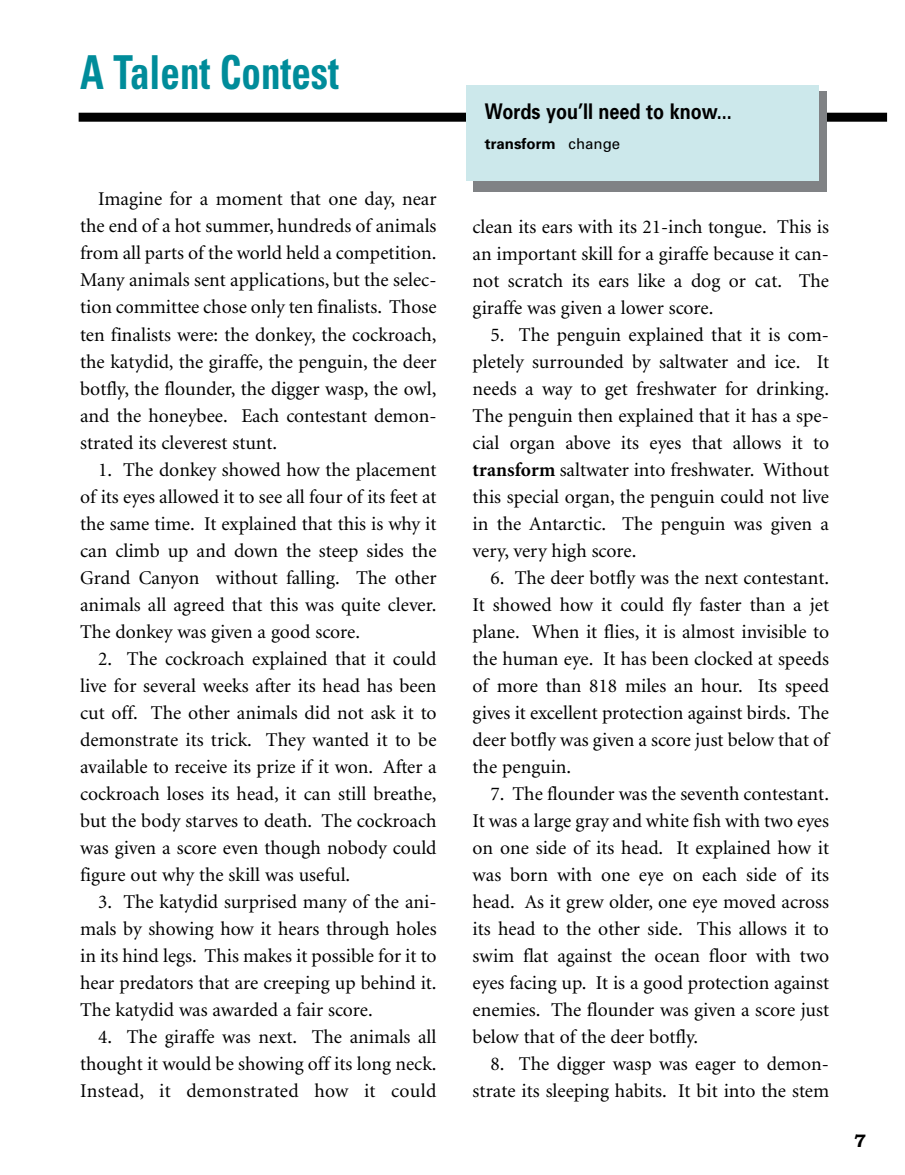
<style>
.page{position:relative;width:905px;height:1175px;background:#fff}
.page>*{position:absolute;margin:0;border:0;box-sizing:border-box;transform-origin:0 0}
.t1{font:700 condensed 46.8px "Univers";color:#008c9a;scale:.83 1}
.t2{font:700 21.6px "Univers";color:#000;scale:.83 1}
.t3{font:19.5px/27px "Minion";color:#000;text-align:justify}
.t4{font:700 18px "Bookman Old Style";color:#000}
.t5{font:700 15px "Univers";color:#000}
.s1{font-weight:400}
.s2{font-weight:700}
</style>
<div class="page">
<svg style="left:78px;top:85px;width:810px;height:107px"></svg>
<h1 class="t1" style="left:80px;top:44px;width:313px">A Talent Contest</h1>
<p class="t3" style="left:80px;top:186px;width:358px;text-indent:18px">Imagine for a moment that one day, near the end of a hot summer, hundreds of animals from all parts of the world held a competition.<br>Many animals sent applications, but the selec&shy;tion committee chose only ten finalists. Those ten finalists were: the donkey, the cockroach, the katydid, the giraffe, the penguin, the deer botfly, the flounder, the digger wasp, the owl, and the honeybee. Each contestant demon&shy;strated its cleverest stunt.</p>
<p class="t3" style="left:80px;top:456px;width:358px;text-indent:18px">1. The donkey showed how the placement of its eyes allowed it to see all four of its feet at the same time. It explained that this is why it can climb up and down the steep sides the Grand Canyon without falling. The other animals all agreed that this was quite clever.<br>The donkey was given a good score.</p>
<p class="t3" style="left:80px;top:645px;width:358px;text-indent:18px">2. The cockroach explained that it could live for several weeks after its head has been cut off. The other animals did not ask it to demonstrate its trick. They wanted it to be available to receive its prize if it won. After a cockroach loses its head, it can still breathe, but the body starves to death. The cockroach was given a score even though nobody could figure out why the skill was useful.</p>
<p class="t3" style="left:80px;top:889px;width:358px;text-indent:18px">3. The katydid surprised many of the ani&shy;mals by showing how it hears through holes in its hind legs. This makes it possible for it to hear predators that are creeping up behind it.<br>The katydid was awarded a fair score.</p>
<p class="t3" style="left:80px;top:1024px;width:358px;text-indent:18px">4. The giraffe was next. The animals all thought it would be showing off its long neck.<br>Instead, it demonstrated how it could</p>
<p class="t2" style="left:485px;top:99px;width:299px">Words you’ll need to know...</p>
<p class="t5" style="left:485px;top:135px;width:137px">transform <span class="s1">change</span></p>
<p class="t3" style="left:472px;top:214px;width:358px">clean its ears with its 21-inch tongue. This is an important skill for a giraffe because it can&shy;not scratch its ears like a dog or cat. The giraffe was given a lower score.</p>
<p class="t3" style="left:472px;top:322px;width:358px;text-indent:18px">5. The penguin explained that it is com&shy;pletely surrounded by saltwater and ice. It needs a way to get freshwater for drinking.<br>The penguin then explained that it has a spe&shy;cial organ above its eyes that allows it to <span class="s2">transform</span> saltwater into freshwater. Without this special organ, the penguin could not live in the Antarctic. The penguin was given a very, very high score.</p>
<p class="t3" style="left:472px;top:565px;width:358px;text-indent:18px">6. The deer botfly was the next contestant.<br>It showed how it could fly faster than a jet plane. When it flies, it is almost invisible to the human eye. It has been clocked at speeds of more than 818 miles an hour. Its speed gives it excellent protection against birds. The deer botfly was given a score just below that of the penguin.</p>
<p class="t3" style="left:472px;top:781px;width:358px;text-indent:18px">7. The flounder was the seventh contestant.<br>It was a large gray and white fish with two eyes on one side of its head. It explained how it was born with one eye on each side of its head. As it grew older, one eye moved across its head to the other side. This allows it to swim flat against the ocean floor with two eyes facing up. It is a good protection against enemies. The flounder was given a score just below that of the deer botfly.</p>
<p class="t3" style="left:472px;top:1051px;width:358px;text-align:right">8. The digger wasp was eager to demon&shy;strate its sleeping habits. It bit into the stem</p>
<p class="t4" style="left:854px;top:1128px;width:13px">7</p>
</div>
